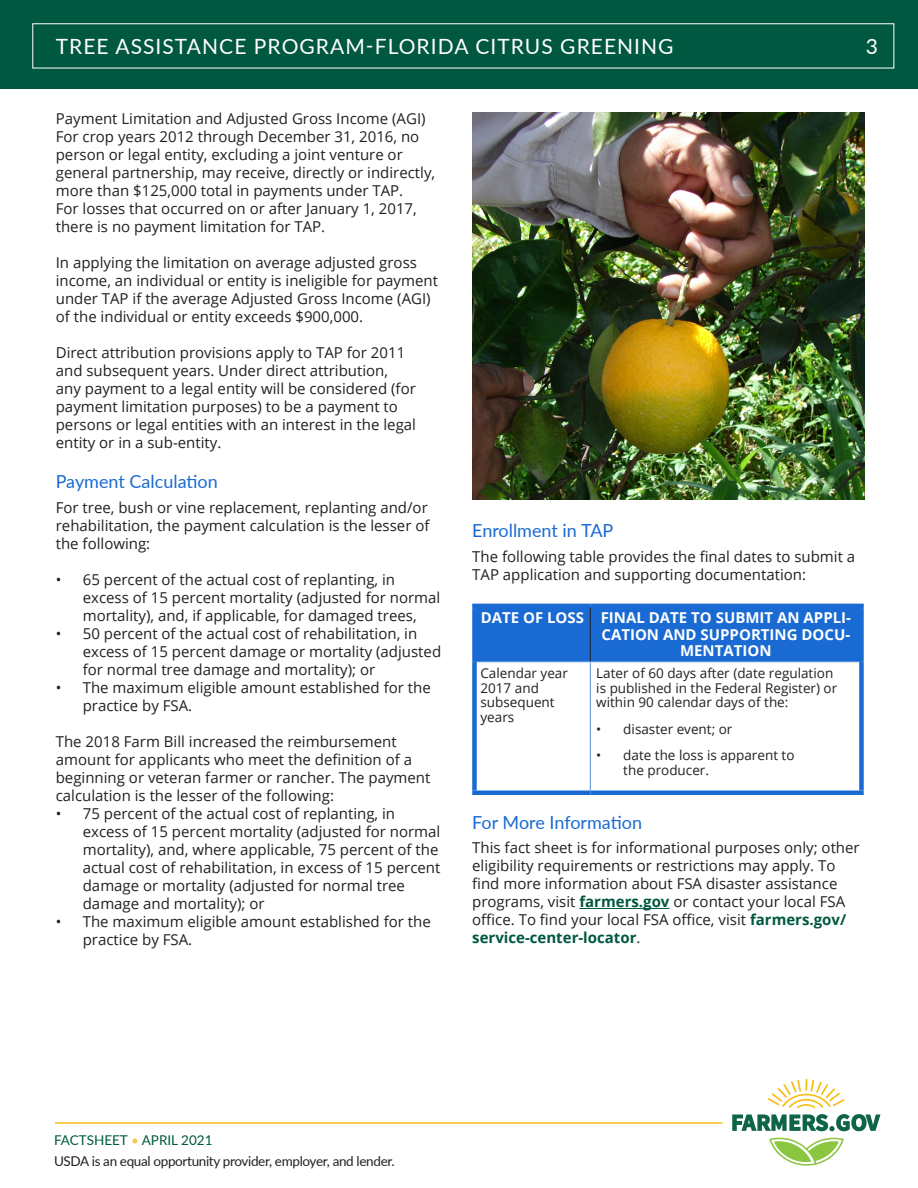
<style>
.page{position:relative;width:918px;height:1188px;background:#fff}
.page>*{position:absolute;margin:0;border:0;box-sizing:border-box;transform-origin:0 0}
.Subheader_1{font:21px "Lato";letter-spacing:.05em;color:#fff}
.Subheader_1-2{font:18px "Lato";color:#1a6ad3}
.Body_Style{font:15px/18px "Open Sans";color:#231f20}
.Table_Header{font:700 15px/16.2px "Open Sans";color:#fff;text-align:center}
.t1{font:13.5px/14.5px "Open Sans";color:#231f20}
.t2{font:13.5px "Lato";letter-spacing:-.025em;color:#231f20}
.t3{font:13.5px "Lato";color:#005840}
.s1{font-weight:700;color:#005840}
.s2{color:#f8c94f}
</style>
<div class="page">
<div style="left:0;top:0;width:918px;height:89px;background:#005840"></div>
<hr style="left:579px;top:908px;width:91px;height:1px;background:#005840">
<div style="left:477px;top:608px;width:382px;height:53px;background:#1a6ad3"></div>
<hr style="left:590px;top:608px;width:1px;height:53px;background:#231f20">
<hr style="left:472px;top:604px;width:118px;height:4px;background:#1a6ad3">
<div style="left:472px;top:608px;width:5px;height:54px;background:#1a6ad3"></div>
<hr style="left:590px;top:604px;width:274px;height:4px;background:#1a6ad3">
<div style="left:859px;top:608px;width:5px;height:54px;background:#1a6ad3"></div>
<div style="left:472px;top:662px;width:5px;height:129px;background:#1a6ad3"></div>
<div style="left:859px;top:662px;width:5px;height:129px;background:#1a6ad3"></div>
<hr style="left:472px;top:791px;width:118px;height:4px;background:#1a6ad3">
<hr style="left:590px;top:791px;width:274px;height:4px;background:#1a6ad3">
<hr style="left:477px;top:661px;width:113px;height:1px;background:#538fde">
<hr style="left:590px;top:661px;width:269px;height:1px;background:#538fde">
<hr style="left:590px;top:662px;width:1px;height:129px;background:#538fde">
<img style="left:472px;top:113px;width:392px;height:386px">
<hr style="left:55px;top:1122px;width:667px;height:2px;background:#f6be16">
<svg style="left:769px;top:1138px;width:75px;height:28px"></svg>
<svg style="left:768px;top:1079px;width:77px;height:29px"></svg>
<svg style="left:732px;top:1114px;width:148px;height:17px"></svg>
<p class="Subheader_1" style="left:56px;top:31px;width:619px">TREE ASSISTANCE PROGRAM-FLORIDA CITRUS GREENING</p>
<p class="Subheader_1" style="left:866px;top:31px;width:14px">3</p>
<p class="Body_Style" style="left:56px;top:109px;width:371px">Payment Limitation and Adjusted Gross Income (AGI)</p>
<p class="Body_Style" style="left:56px;top:127px;width:381px">For crop years 2012 through December 31, 2016, no person or legal entity, excluding a joint venture or general partnership, may receive, directly or indirectly, more than $125,000 total in payments under TAP.</p>
<p class="Body_Style" style="left:56px;top:199px;width:363px">For losses that occurred on or after January 1, 2017, there is no payment limitation for TAP.</p>
<p class="Body_Style" style="left:56px;top:253px;width:384px">In applying the limitation on average adjusted gross income, an individual or entity is ineligible for payment under TAP if the average Adjusted Gross Income (AGI) of the individual or entity exceeds $900,000.</p>
<p class="Body_Style" style="left:56px;top:343px;width:362px">Direct attribution provisions apply to TAP for 2011 and subsequent years. Under direct attribution, any payment to a legal entity will be considered (for payment limitation purposes) to be a payment to persons or legal entities with an interest in the legal entity or in a sub-entity.</p>
<p class="Subheader_1-2" style="left:56px;top:468px;width:164px">Payment Calculation</p>
<p class="Body_Style" style="left:56px;top:498px;width:375px;text-align:justify">For tree, bush or vine replacement, replanting and/or rehabilitation, the payment calculation is the lesser of the following:</p>
<p class="Body_Style" style="left:83px;top:570px;width:359px;text-indent:-27px">• 65 percent of the actual cost of replanting, in excess of 15 percent mortality (adjusted for normal mortality), and, if applicable, for damaged trees,</p>
<p class="Body_Style" style="left:83px;top:624px;width:360px;text-indent:-27px">• 50 percent of the actual cost of rehabilitation, in excess of 15 percent damage or mortality (adjusted for normal tree damage and mortality); or</p>
<p class="Body_Style" style="left:83px;top:678px;width:350px;text-indent:-27px">• The maximum eligible amount established for the practice by FSA.</p>
<p class="Body_Style" style="left:56px;top:732px;width:376px">The 2018 Farm Bill increased the reimbursement amount for applicants who meet the definition of a beginning or veteran farmer or rancher. The payment calculation is the lesser of the following:</p>
<p class="Body_Style" style="left:83px;top:804px;width:359px;text-indent:-27px">• 75 percent of the actual cost of replanting, in excess of 15 percent mortality (adjusted for normal mortality), and, where applicable, 75 percent of the actual cost of rehabilitation, in excess of 15 percent damage or mortality (adjusted for normal tree damage and mortality); or</p>
<p class="Body_Style" style="left:83px;top:912px;width:350px;text-indent:-27px">• The maximum eligible amount established for the practice by FSA.</p>
<p class="Subheader_1-2" style="left:472px;top:517px;width:143px">Enrollment in TAP</p>
<p class="Body_Style" style="left:472px;top:547px;width:385px">The following table provides the final dates to submit a<br>TAP application and supporting documentation:</p>
<p class="Table_Header" style="left:481px;top:609px;width:105px">DATE OF LOSS</p>
<p class="Table_Header" style="left:601px;top:609px;width:252px">FINAL DATE TO SUBMIT AN APPLI-<br>CATION AND SUPPORTING DOCU-<br>MENTATION</p>
<p class="t1" style="left:480px;top:666px;width:89px">Calendar year<br>2017 and subsequent years</p>
<p class="t1" style="left:596px;top:666px;width:242px">Later of 60 days after (date regulation is published in the Federal Register) or within 90 calendar days of the:</p>
<p class="t1" style="left:596px;top:721px;width:138px">• disaster event; or</p>
<p class="t1" style="left:623px;top:748px;width:173px;text-indent:-27px">• date the loss is apparent to the producer.</p>
<p class="Subheader_1-2" style="left:472px;top:809px;width:171px">For More Information</p>
<p class="Body_Style" style="left:472px;top:839px;width:389px">This fact sheet is for informational purposes only; other eligibility requirements or restrictions may apply. To find more information about FSA disaster assistance programs, visit <span class="s1">farmers.gov</span> or contact your local FSA office. To find your local FSA office, visit <span class="s1">farmers.gov/ service-center-locator</span>.</p>
<p class="t3" style="left:54px;top:1130px;width:160px">FACTSHEET <span class="s2">•</span> APRIL 2021</p>
<p class="t2" style="left:54px;top:1152px;width:342px">USDA is an equal opportunity provider, employer, and lender.</p>
</div>
